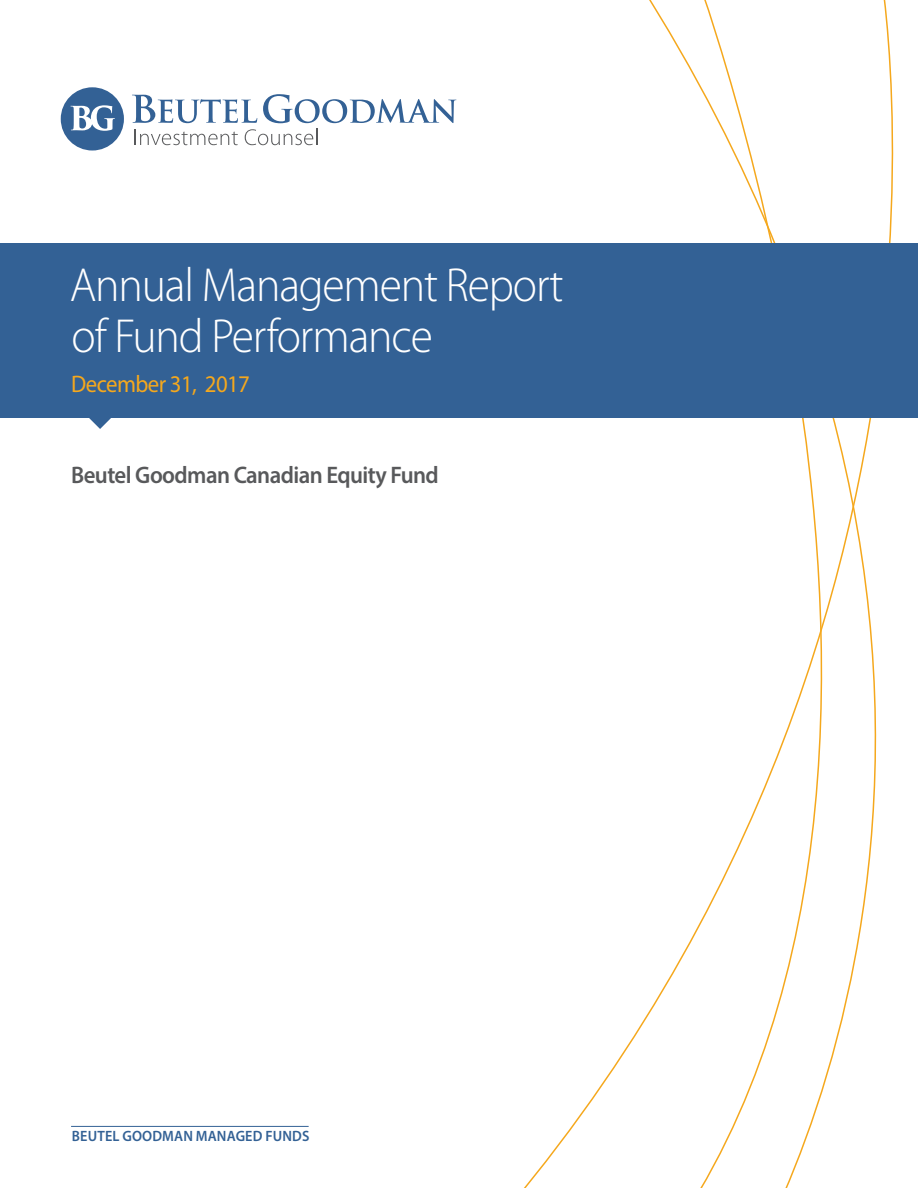
<style>
.page{position:relative;width:918px;height:1188px;background:#fff}
.page>*{position:absolute;margin:0;border:0;box-sizing:border-box;transform-origin:0 0}
.t1{font:300 48px/51px "Myriad Pro";letter-spacing:-.025em;color:#fff;scale:.95 1}
.t2{font:600 24px "Myriad Pro";letter-spacing:-.025em;color:#58595b;scale:.95 1}
.t3{font:24px "Myriad Pro";letter-spacing:-.025em;color:#f5a81d;scale:.95 1}
.t4{font:600 15px "Myriad Pro";letter-spacing:.01em;color:#336195;scale:.95 1}
</style>
<div class="page">
<svg style="left:635px;top:0;width:259px;height:1188px"></svg>
<div style="left:0;top:243px;width:918px;height:175px;background:#336195"></div>
<svg style="left:89px;top:418px;width:22px;height:11px"></svg>
<hr style="left:71px;top:1126px;width:238px;height:1px;background:#336195">
<div style="left:61px;top:87px;width:63px;height:64px;background:#336195;border-radius:50%"></div>
<svg style="left:70px;top:105px;width:45px;height:26px"></svg>
<svg style="left:132px;top:95px;width:125px;height:28px"></svg>
<svg style="left:263px;top:94px;width:193px;height:29px"></svg>
<svg style="left:135px;top:130px;width:103px;height:15px"></svg>
<svg style="left:245px;top:129px;width:72px;height:16px"></svg>
<p class="t1" style="left:70px;top:260px;width:522px">Annual Management Report of Fund Performance</p>
<p class="t3" style="left:71px;top:369px;width:190px">December 31, 2017</p>
<p class="t2" style="left:71px;top:460px;width:389px">Beutel Goodman Canadian Equity Fund</p>
<p class="t4" style="left:72px;top:1126px;width:252px">BEUTEL GOODMAN MANAGED FUNDS</p>
</div>
